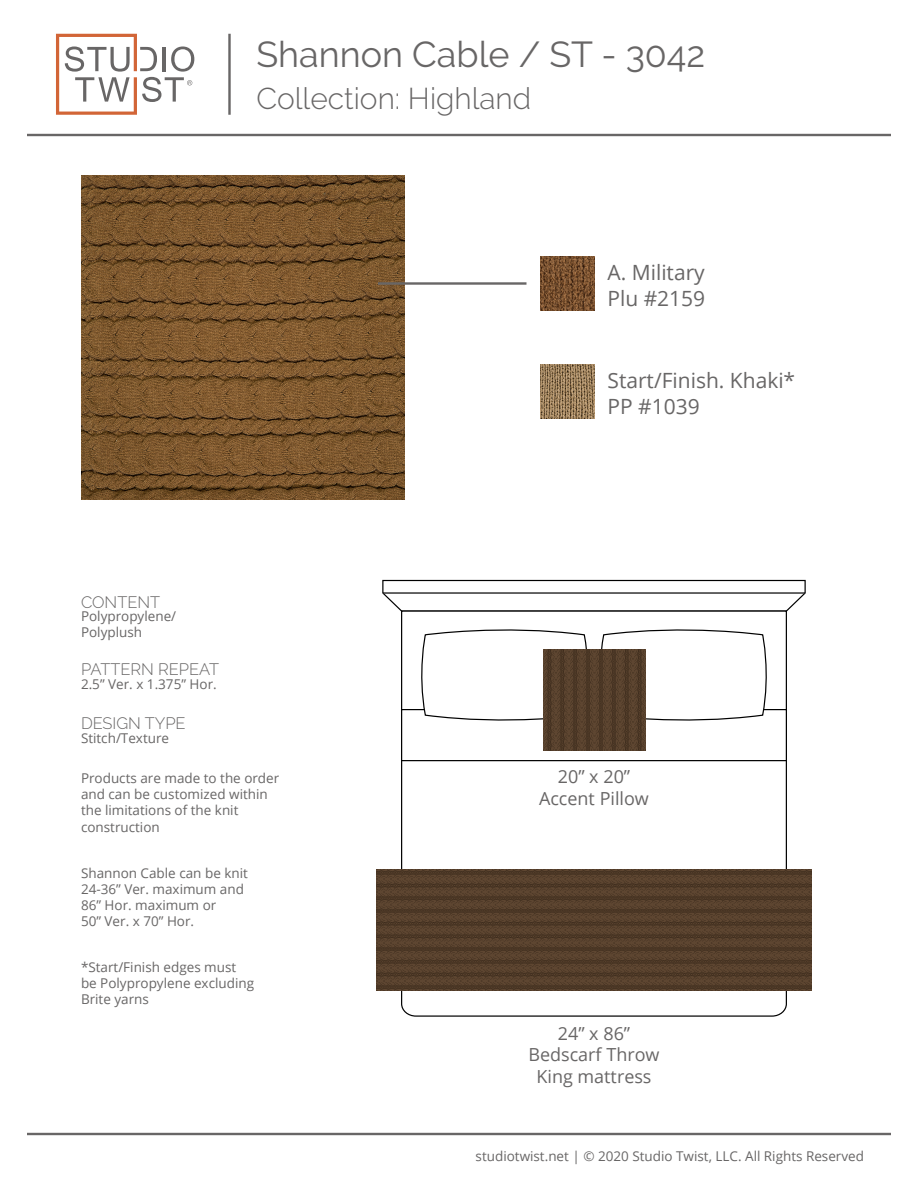
<style>
.page{position:relative;width:918px;height:1188px;background:#fff}
.page>*{position:absolute;margin:0;border:0;box-sizing:border-box;transform-origin:0 0}
.t1{font:36px "Raleway";color:#686666}
.t2{font:300 30px "Raleway";color:#686666}
.t3{font:21px/25.2px "Open Sans";color:#686666}
.t4{font:18px/21.6px "Open Sans";color:#686666;text-align:center}
.t5{font:300 16.5px "Raleway";color:#686666}
.t6{font:13.5px/16.2px "Open Sans";color:#686666}
</style>
<div class="page">
<img style="left:81px;top:176px;width:324px;height:324px">
<hr style="left:27px;top:1133px;width:864px;height:2px;background:#686666">
<hr style="left:228px;top:34px;width:3px;height:81px;background:#686666">
<hr style="left:27px;top:134px;width:864px;height:2px;background:#686666">
<svg style="left:382px;top:579px;width:424px;height:32px"></svg>
<hr style="left:383px;top:592px;width:422px;height:2px;background:#000">
<svg style="left:400px;top:610px;width:388px;height:407px"></svg>
<div style="left:401px;top:709px;width:386px;height:52px;background:#fff;border:1px solid #000"></div>
<svg style="left:417px;top:624px;width:354px;height:102px"></svg>
<svg style="left:56px;top:34px;width:138px;height:81px"></svg>
<hr style="left:378px;top:282px;width:149px;height:3px;background:#686666">
<img style="left:540px;top:364px;width:54px;height:54px">
<img style="left:540px;top:256px;width:54px;height:54px">
<img style="left:544px;top:649px;width:101px;height:101px">
<img style="left:376px;top:869px;width:436px;height:122px">
<h1 class="t1" style="left:256px;top:33px;width:450px">Shannon Cable / ST - 3042</h1>
<h2 class="t2" style="left:256px;top:81px;width:276px">Collection: Highland</h2>
<h3 class="t3" style="left:608px;top:260px;width:99px">A. Military<br>Plu #2159</h3>
<p class="t5" style="left:81px;top:592px;width:81px">CONTENT</p>
<p class="t6" style="left:81px;top:608px;width:97px">Polypropylene/<br>Polyplush</p>
<p class="t5" style="left:81px;top:660px;width:140px">PATTERN REPEAT</p>
<p class="t6" style="left:81px;top:675px;width:137px">2.5” Ver. x 1.375” Hor.</p>
<p class="t5" style="left:81px;top:714px;width:106px">DESIGN TYPE</p>
<p class="t6" style="left:81px;top:729px;width:90px">Stitch/Texture</p>
<h3 class="t3" style="left:608px;top:368px;width:189px">Start/Finish. Khaki*<br>PP #1039</h3>
<p class="t6" style="left:81px;top:770px;width:200px">Products are made to the order and can be customized within the limitations of the knit construction</p>
<h3 class="t4" style="left:539px;top:765px;width:111px">20” x 20”<br>Accent Pillow</h3>
<p class="t6" style="left:81px;top:864px;width:168px">Shannon Cable can be knit<br>24-36” Ver. maximum and<br>86” Hor. maximum or<br>50” Ver. x 70” Hor.</p>
<p class="t6" style="left:81px;top:959px;width:175px">*Start/Finish edges must be Polypropylene excluding<br>Brite yarns</p>
<h3 class="t4" style="left:528px;top:1022px;width:133px">24” x 86”<br>Bedscarf Throw<br>King mattress</h3>
<p class="t6" style="left:476px;top:1148px;width:390px">studiotwist.net | © 2020 Studio Twist, LLC. All Rights Reserved</p>
</div>
